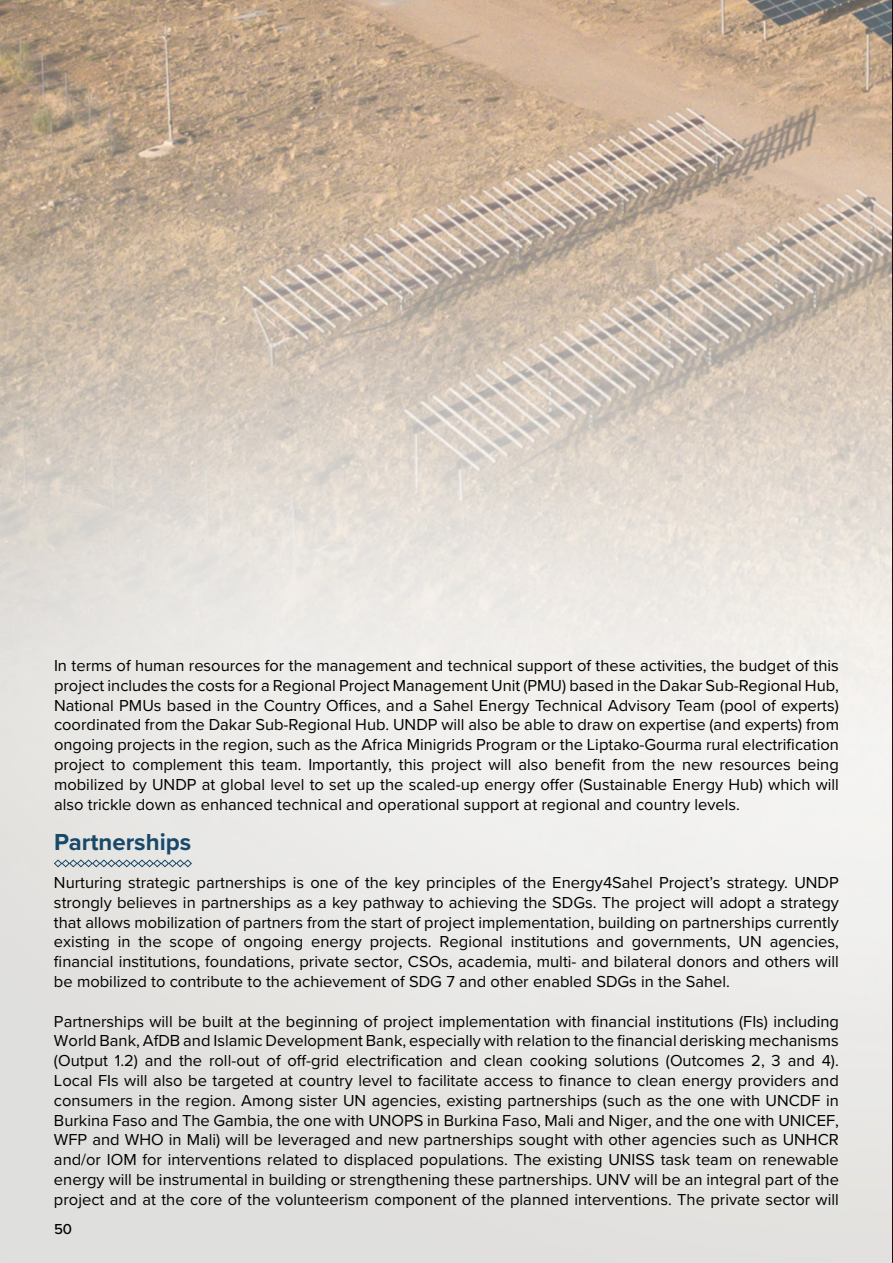
<style>
.page{position:relative;width:893px;height:1263px;background:#fff}
.page>*{position:absolute;margin:0;border:0;box-sizing:border-box;transform-origin:0 0}
.t1{font:700 24px "Proxima Nova";color:#19486a}
.t2{font:16.5px/19.8px "Proxima Nova";color:#000;text-align:justify}
.t3{font:500 15px "Proxima Nova";color:#000}
</style>
<div class="page">
<img style="left:0;top:0;width:892px;height:1263px">
<hr style="left:892px;top:0;width:1px;height:1263px;background:#000">
<svg style="left:54px;top:859px;width:138px;height:9px"></svg>
<p class="t2" style="left:54px;top:655px;width:786px">In terms of human resources for the management and technical support of these activities, the budget of this project includes the costs for a Regional Project Management Unit (PMU) based in the Dakar Sub-Regional Hub, National PMUs based in the Country Offices, and a Sahel Energy Technical Advisory Team (pool of experts) coordinated from the Dakar Sub-Regional Hub. UNDP will also be able to draw on expertise (and experts) from ongoing projects in the region, such as the Africa Minigrids Program or the Liptako-Gourma rural electrification project to complement this team. Importantly, this project will also benefit from the new resources being mobilized by UNDP at global level to set up the scaled-up energy offer (Sustainable Energy Hub) which will also trickle down as enhanced technical and operational support at regional and country levels.</p>
<h1 class="t1" style="left:54px;top:824px;width:139px">Partnerships</h1>
<p class="t2" style="left:54px;top:872px;width:786px">Nurturing strategic partnerships is one of the key principles of the Energy4Sahel Project’s strategy. UNDP strongly believes in partnerships as a key pathway to achieving the SDGs. The project will adopt a strategy that allows mobilization of partners from the start of project implementation, building on partnerships currently existing in the scope of ongoing energy projects. Regional institutions and governments, UN agencies, financial institutions, foundations, private sector, CSOs, academia, multi- and bilateral donors and others will be mobilized to contribute to the achievement of SDG 7 and other enabled SDGs in the Sahel.</p>
<p class="t2" style="left:54px;top:1010px;width:786px">Partnerships will be built at the beginning of project implementation with financial institutions (FIs) including World Bank, AfDB and Islamic Development Bank, especially with relation to the financial derisking mechanisms (Output 1.2) and the roll-out of off-grid electrification and clean cooking solutions (Outcomes 2, 3 and 4).<br>Local FIs will also be targeted at country level to facilitate access to finance to clean energy providers and consumers in the region. Among sister UN agencies, existing partnerships (such as the one with UNCDF in Burkina Faso and The Gambia, the one with UNOPS in Burkina Faso, Mali and Niger, and the one with UNICEF, WFP and WHO in Mali) will be leveraged and new partnerships sought with other agencies such as UNHCR and/or IOM for interventions related to displaced populations. The existing UNISS task team on renewable energy will be instrumental in building or strengthening these partnerships. UNV will be an integral part of the project and at the core of the volunteerism component of the planned interventions. The private sector will</p>
<p class="t3" style="left:54px;top:1218px;width:20px">50</p>
</div>
